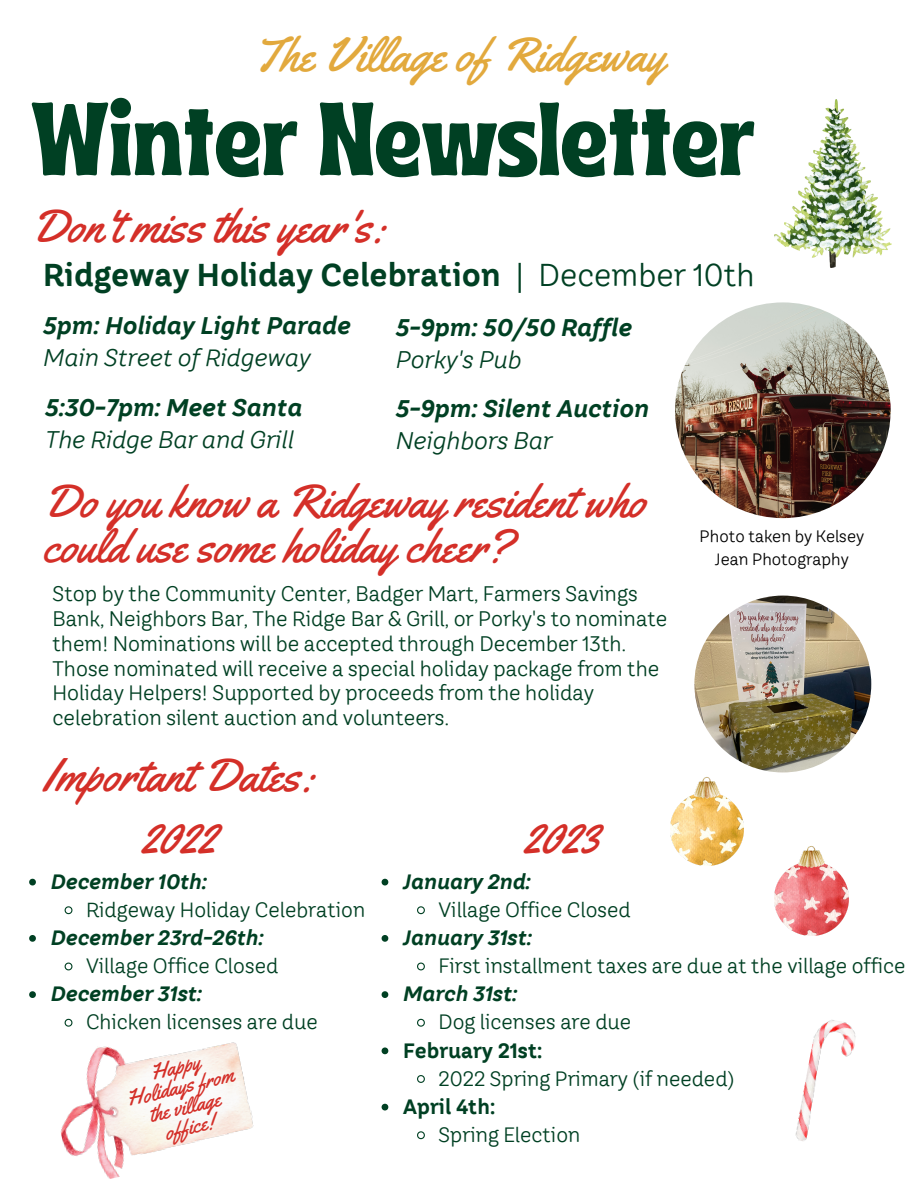
<style>
.page{position:relative;width:918px;height:1188px;background:#fff}
.page>*{position:absolute;margin:0;border:0;box-sizing:border-box;transform-origin:0 0}
.t1{font:103.5px "Ayr Tropika Island Int";color:#004023}
.t2{font:48px "Yellowtail";color:#e2a93d}
.t3{font:48px "Yellowtail";color:#d42f28}
.t4{font:46.5px/45px "Yellowtail";color:#d42f28}
.t5{font:700 31.5px "TT Hazelnuts";color:#004023}
.t6{font:italic 700 24px "TT Hazelnuts";color:#004023}
.t7{font:italic 24px "TT Hazelnuts";color:#004023}
.t8{font:21.6px/20.5px "Yellowtail";color:#d42f28;text-align:center}
.t9{font:21px/24.8px "TT Hazelnuts";color:#004023}
.t10{font:20.7px "TT Hazelnuts";color:#004023}
.t11{font:italic 700 20.7px "TT Hazelnuts";color:#004023}
.t12{font:700 20.7px "TT Hazelnuts";color:#004023}
.t13{font:16.5px/22.5px "TT Hazelnuts";color:#000;text-align:center}
.s1{font-weight:400}
</style>
<div class="page">
<img style="left:675px;top:302px;width:216px;height:216px;border-radius:50%">
<img style="left:694px;top:596px;width:177px;height:176px;border-radius:50%">
<svg style="left:382px;top:879px;width:6px;height:6px"></svg>
<svg style="left:417px;top:906px;width:8px;height:9px"></svg>
<svg style="left:382px;top:935px;width:6px;height:7px"></svg>
<svg style="left:417px;top:962px;width:8px;height:9px"></svg>
<svg style="left:382px;top:991px;width:6px;height:7px"></svg>
<svg style="left:417px;top:1018px;width:8px;height:9px"></svg>
<svg style="left:382px;top:1047px;width:6px;height:7px"></svg>
<svg style="left:417px;top:1075px;width:8px;height:8px"></svg>
<svg style="left:382px;top:1104px;width:6px;height:6px"></svg>
<svg style="left:417px;top:1131px;width:8px;height:9px"></svg>
<svg style="left:29px;top:879px;width:7px;height:6px"></svg>
<svg style="left:64px;top:906px;width:9px;height:9px"></svg>
<svg style="left:29px;top:935px;width:7px;height:7px"></svg>
<svg style="left:64px;top:962px;width:9px;height:9px"></svg>
<svg style="left:29px;top:991px;width:7px;height:7px"></svg>
<img style="left:60px;top:1018px;width:194px;height:161px">
<img style="left:774px;top:99px;width:117px;height:169px">
<img style="left:774px;top:846px;width:74px;height:90px">
<img style="left:670px;top:777px;width:74px;height:89px">
<img style="left:795px;top:1020px;width:61px;height:121px">
<h2 class="t2" style="left:253px;top:24px;width:414px">The Village of Ridgeway</h2>
<h1 class="t1" style="left:31px;top:41px;width:725px">Winter Newsletter</h1>
<h3 class="t4" style="left:31px;top:204px;width:357px">Don't miss this year's:</h3>
<h3 class="t5" style="left:43px;top:256px;width:713px">Ridgeway Holiday Celebration <span class="s1">| December 10th</span></h3>
<p class="t6" style="left:43px;top:310px;width:309px">5pm: Holiday Light Parade</p>
<p class="t7" style="left:43px;top:343px;width:269px">Main Street of Ridgeway</p>
<p class="t6" style="left:396px;top:312px;width:238px">5-9pm: 50/50 Raffle</p>
<p class="t7" style="left:396px;top:345px;width:127px">Porky's Pub</p>
<p class="t6" style="left:396px;top:393px;width:255px">5-9pm: Silent Auction</p>
<p class="t7" style="left:396px;top:426px;width:158px">Neighbors Bar</p>
<p class="t6" style="left:45px;top:392px;width:259px">5:30-7pm: Meet Santa</p>
<p class="t7" style="left:45px;top:425px;width:250px">The Ridge Bar and Grill</p>
<h3 class="t4" style="left:43px;top:479px;width:604px">Do you know a Ridgeway resident who could use some holiday cheer?</h3>
<p class="t9" style="left:52px;top:582px;width:617px">Stop by the Community Center, Badger Mart, Farmers Savings Bank, Neighbors Bar, The Ridge Bar &amp; Grill, or Porky's to nominate them! Nominations will be accepted through December 13th.<br>Those nominated will receive a special holiday package from the Holiday Helpers! Supported by proceeds from the holiday celebration silent auction and volunteers.</p>
<h3 class="t4" style="left:43px;top:753px;width:274px">Important Dates:</h3>
<h2 class="t3" style="left:141px;top:807px;width:76px">2022</h2>
<h2 class="t3" style="left:523px;top:807px;width:78px">2023</h2>
<p class="t13" style="left:700px;top:525px;width:166px">Photo taken by Kelsey<br>Jean Photography</p>
<p class="t11" style="left:51px;top:869px;width:158px">December 10th:</p>
<p class="t10" style="left:86px;top:897px;width:281px">Ridgeway Holiday Celebration</p>
<p class="t11" style="left:51px;top:925px;width:214px">December 23rd-26th:</p>
<p class="t10" style="left:86px;top:953px;width:194px">Village Office Closed</p>
<p class="t11" style="left:51px;top:981px;width:153px">December 31st:</p>
<p class="t10" style="left:86px;top:1009px;width:233px">Chicken licenses are due</p>
<p class="t8" style="left:120px;top:1069px;width:111px;rotate:-13deg">Hap y<br>Holidays from the vil age<br>of ice!</p>
<p class="t11" style="left:403px;top:869px;width:129px">January 2nd:</p>
<p class="t10" style="left:438px;top:897px;width:194px">Village Office Closed</p>
<p class="t11" style="left:403px;top:925px;width:130px">January 31st:</p>
<p class="t10" style="left:438px;top:953px;width:469px">First installment taxes are due at the village office</p>
<p class="t11" style="left:403px;top:981px;width:116px">March 31st:</p>
<p class="t10" style="left:438px;top:1009px;width:194px">Dog licenses are due</p>
<p class="t12" style="left:403px;top:1038px;width:141px">February 21st:</p>
<p class="t10" style="left:438px;top:1066px;width:298px">2022 Spring Primary (if needed)</p>
<p class="t12" style="left:403px;top:1094px;width:94px">April 4th:</p>
<p class="t10" style="left:438px;top:1122px;width:144px">Spring Election</p>
</div>
